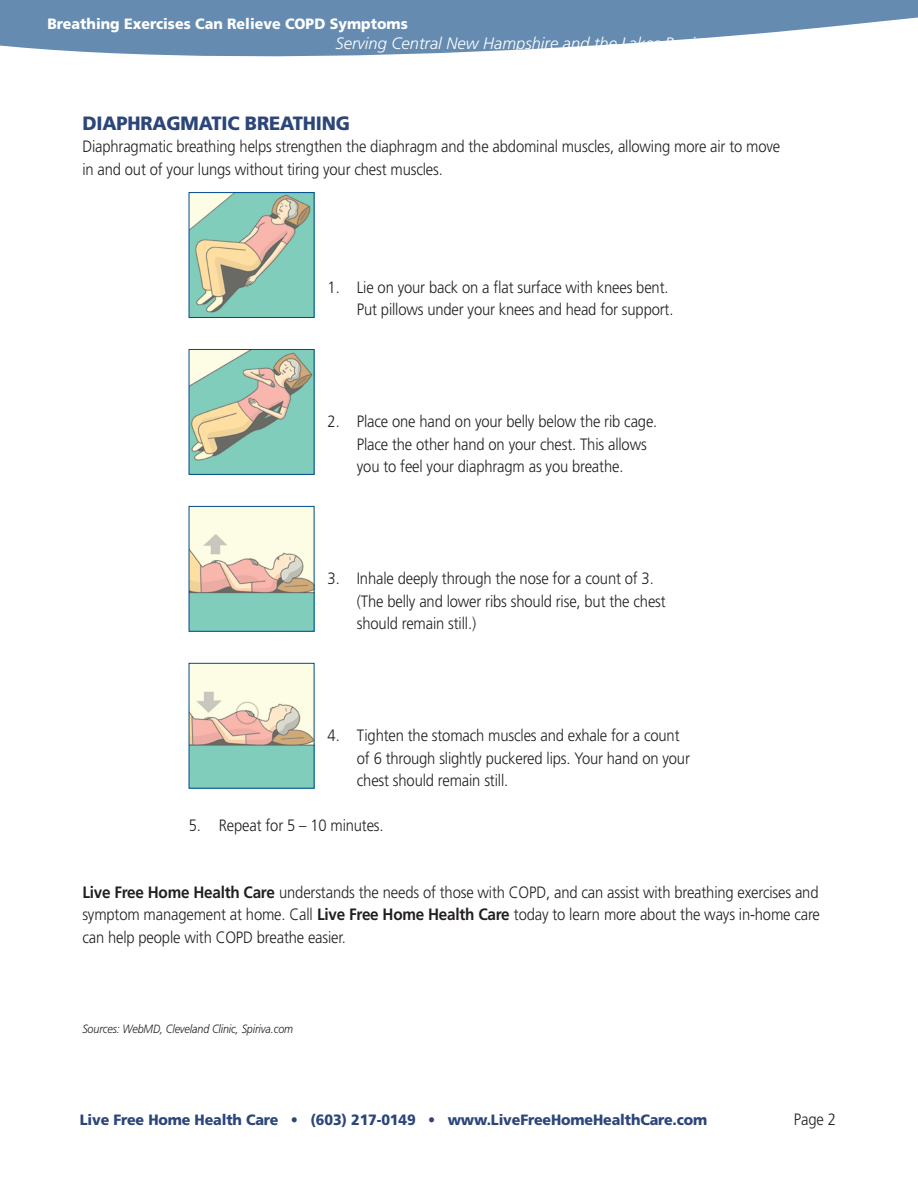
<style>
.page{position:relative;width:918px;height:1188px;background:#fff}
.page>*{position:absolute;margin:0;border:0;box-sizing:border-box;transform-origin:0 0}
.t1{font:900 19.35px "Frutiger";letter-spacing:-.01em;color:#2c467a;scale:.95 1}
.t2{font:300 16.5px/22.4px "Frutiger";letter-spacing:-.01em;color:#231f20;scale:.9 1}
.t3{font:italic 300 16.5px "Frutiger LT Pro";color:#fff}
.t4{font:900 15px "Frutiger";letter-spacing:-.01em;color:#2c467a;scale:.95 1}
.t5{font:900 15px "Frutiger";color:#fff;scale:.95 1}
.t6{font:italic 300 12px "Frutiger";letter-spacing:-.01em;color:#231f20;scale:.9 1}
.s1{font-weight:700}
</style>
<div class="page">
<svg style="left:0;top:0;width:918px;height:57px;fill:#658bb0"></svg>
<img style="left:191px;top:194px;width:121px;height:122px">
<div style="left:189px;top:192px;width:125px;height:126px;border:1px solid #004a8d"></div>
<img style="left:191px;top:351px;width:121px;height:122px">
<div style="left:189px;top:349px;width:125px;height:126px;border:1px solid #004a8d"></div>
<img style="left:191px;top:508px;width:121px;height:121px">
<img style="left:191px;top:665px;width:121px;height:121px">
<p class="t5" style="left:47px;top:14px;width:381px">Breathing Exercises Can Relieve COPD Symptoms</p>
<p class="t3" style="left:336px;top:34px;width:379px">Serving Central New Hampshire and the Lakes Region</p>
<p class="t1" style="left:82px;top:111px;width:283px">Diaphragmatic breathing</p>
<p class="t2" style="left:82px;top:135px;width:777px">Diaphragmatic breathing helps strengthen the diaphragm and the abdominal muscles, allowing more air to move in and out of your lungs without tiring your chest muscles.</p>
<p class="t2" style="left:357px;top:276px;width:353px;text-indent:-29px">1. Lie on your back on a flat surface with knees bent.<br>Put pillows under your knees and head for support.</p>
<p class="t2" style="left:357px;top:410px;width:335px;text-indent:-29px">2. Place one hand on your belly below the rib cage.<br>Place the other hand on your chest. This allows you to feel your diaphragm as you breathe.</p>
<p class="t2" style="left:357px;top:567px;width:345px;text-indent:-29px">3. Inhale deeply through the nose for a count of 3. (The belly and lower ribs should rise, but the chest should remain still.)</p>
<p class="t2" style="left:357px;top:724px;width:372px;text-indent:-29px">4. Tighten the stomach muscles and exhale for a count of 6 through slightly puckered lips. Your hand on your chest should remain still.</p>
<p class="t2" style="left:189px;top:814px;width:218px">5. Repeat for 5 – 10 minutes.</p>
<p class="t2" style="left:82px;top:881px;width:821px;text-align:justify"><span class="s1">Live Free Home Health Care</span> understands the needs of those with COPD, and can assist with breathing exercises and symptom management at home. Call <span class="s1">Live Free Home Health Care</span> today to learn more about the ways in-home care can help people with COPD breathe easier.</p>
<p class="t6" style="left:82px;top:1022px;width:236px">Sources: WebMD, Cleveland Clinic, Spiriva.com</p>
<p class="t4" style="left:80px;top:1110px;width:662px">Live Free Home Health Care • (603) 217-0149 • www.LiveFreeHomeHealthCare.com</p>
<p class="t2" style="left:794px;top:1108px;width:48px">Page 2</p>
</div>
